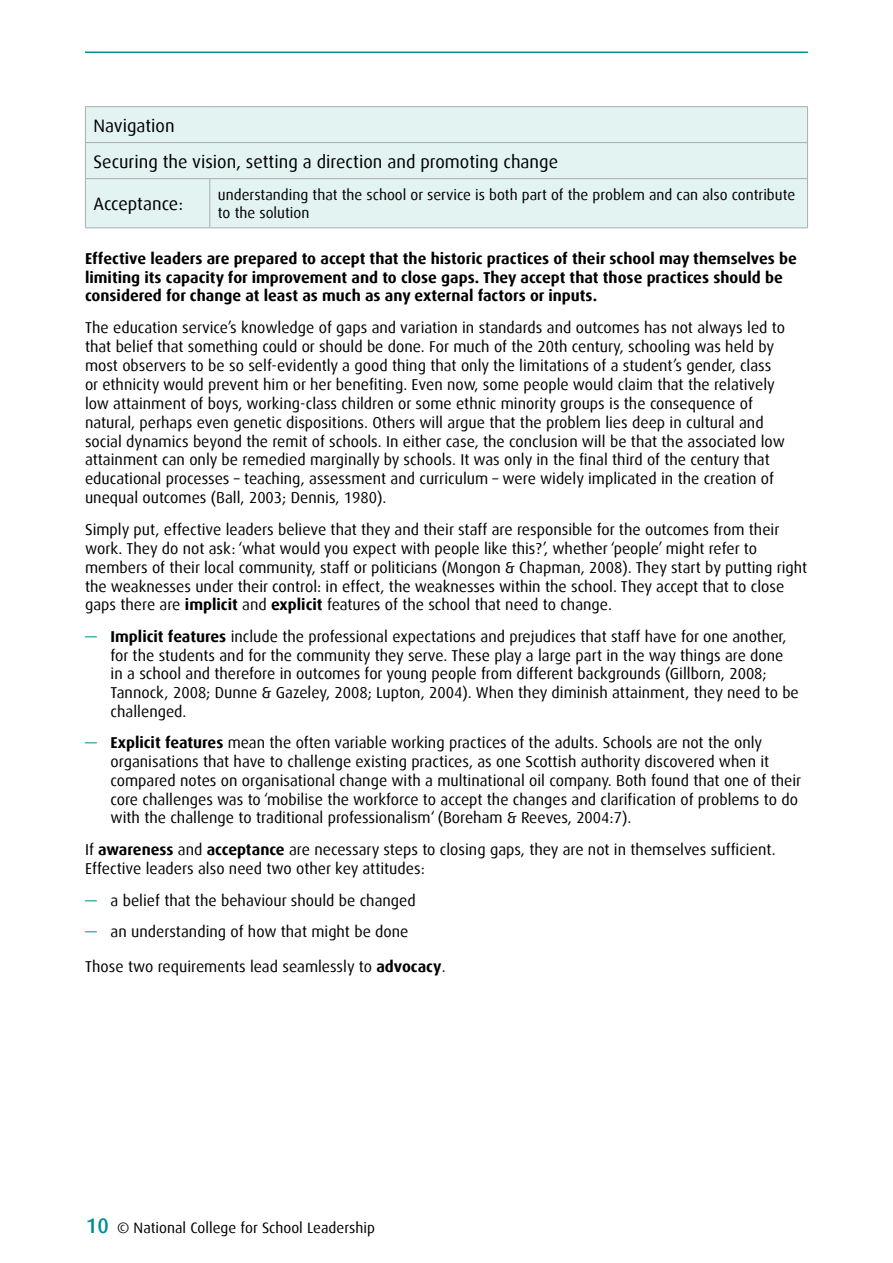
<style>
.page{position:relative;width:893px;height:1263px;background:#fff}
.page>*{position:absolute;margin:0;border:0;box-sizing:border-box;transform-origin:0 0}
.t1{font:18px/36px "Dax";color:#000}
.t2{font:15.75px/18.9px "Dax";color:#000}
.t3{font:700 15.75px/18.9px "Dax";color:#000}
.t4{font:15px/18px "Dax";color:#000}
.s1{font-weight:700}
.s2{color:#008c99}
.s3{font-weight:500;font-size:21px;color:#008c99}
</style>
<div class="page">
<hr style="left:85px;top:52px;width:723px;height:1px;background:#008c99">
<div style="left:86px;top:107px;width:721px;height:120px;background:#e3f3f2"></div>
<hr style="left:85px;top:106px;width:125px;height:1px;background:#abadb0">
<hr style="left:85px;top:107px;width:1px;height:35px;background:#abadb0">
<hr style="left:210px;top:106px;width:598px;height:1px;background:#abadb0">
<hr style="left:807px;top:107px;width:1px;height:35px;background:#abadb0">
<hr style="left:85px;top:142px;width:125px;height:1px;background:#abadb0">
<hr style="left:85px;top:143px;width:1px;height:35px;background:#abadb0">
<hr style="left:210px;top:142px;width:598px;height:1px;background:#abadb0">
<hr style="left:807px;top:143px;width:1px;height:35px;background:#abadb0">
<hr style="left:85px;top:178px;width:125px;height:1px;background:#abadb0">
<hr style="left:85px;top:179px;width:1px;height:48px;background:#abadb0">
<hr style="left:210px;top:178px;width:598px;height:1px;background:#abadb0">
<hr style="left:209px;top:179px;width:1px;height:48px;background:#abadb0">
<hr style="left:807px;top:179px;width:1px;height:48px;background:#abadb0">
<hr style="left:85px;top:227px;width:125px;height:1px;background:#abadb0">
<hr style="left:210px;top:227px;width:598px;height:1px;background:#abadb0">
<p class="t1" style="left:94px;top:108px;width:466px">Navigation<br>Securing the vision, setting a direction and promoting change</p>
<p class="t1" style="left:94px;top:186px;width:91px">Acceptance:</p>
<p class="t4" style="left:218px;top:186px;width:579px">understanding that the school or service is both part of the problem and can also contribute to the solution</p>
<p class="t3" style="left:85px;top:249px;width:713px">Effective leaders are prepared to accept that the historic practices of their school may themselves be limiting its capacity for improvement and to close gaps. They accept that those practices should be considered for change at least as much as any external factors or inputs.</p>
<p class="t2" style="left:85px;top:318px;width:702px">The education service’s knowledge of gaps and variation in standards and outcomes has not always led to that belief that something could or should be done. For much of the 20th century, schooling was held by most observers to be so self-evidently a good thing that only the limitations of a student’s gender, class or ethnicity would prevent him or her benefiting. Even now, some people would claim that the relatively low attainment of boys, working-class children or some ethnic minority groups is the consequence of natural, perhaps even genetic dispositions. Others will argue that the problem lies deep in cultural and social dynamics beyond the remit of schools. In either case, the conclusion will be that the associated low attainment can only be remedied marginally by schools. It was only in the final third of the century that educational processes – teaching, assessment and curriculum – were widely implicated in the creation of unequal outcomes (Ball, 2003; Dennis, 1980).</p>
<p class="t2" style="left:85px;top:520px;width:724px">Simply put, effective leaders believe that they and their staff are responsible for the outcomes from their work. They do not ask: ‘what would you expect with people like this?’, whether ‘people’ might refer to members of their local community, staff or politicians (Mongon &amp; Chapman, 2008). They start by putting right the weaknesses under their control: in effect, the weaknesses within the school. They accept that to close gaps there are <span class="s1">implicit</span> and <span class="s1">explicit</span> features of the school that need to change.</p>
<p class="t2" style="left:111px;top:627px;width:690px;text-indent:-26px"><span class="s2">—</span> <span class="s1">Implicit features</span> include the professional expectations and prejudices that staff have for one another, for the students and for the community they serve. These play a large part in the way things are done in a school and therefore in outcomes for young people from different backgrounds (Gillborn, 2008; Tannock, 2008; Dunne &amp; Gazeley, 2008; Lupton, 2004). When they diminish attainment, they need to be challenged.</p>
<p class="t2" style="left:111px;top:734px;width:692px;text-indent:-26px"><span class="s2">—</span> <span class="s1">Explicit features</span> mean the often variable working practices of the adults. Schools are not the only organisations that have to challenge existing practices, as one Scottish authority discovered when it compared notes on organisational change with a multinational oil company. Both found that one of their core challenges was to ‘mobilise the workforce to accept the changes and clarification of problems to do with the challenge to traditional professionalism‘ (Boreham &amp; Reeves, 2004:7).</p>
<p class="t2" style="left:85px;top:840px;width:692px">If <span class="s1">awareness</span> and <span class="s1">acceptance</span> are necessary steps to closing gaps, they are not in themselves sufficient.<br>Effective leaders also need two other key attitudes:</p>
<p class="t2" style="left:85px;top:891px;width:332px"><span class="s2">—</span> a belief that the behaviour should be changed</p>
<p class="t2" style="left:85px;top:922px;width:325px"><span class="s2">—</span> an understanding of how that might be done</p>
<p class="t2" style="left:85px;top:957px;width:362px">Those two requirements lead seamlessly to <span class="s1">advocacy</span>.</p>
<p class="t4" style="left:86px;top:1219px;width:291px"><span class="s3">10</span> © National College for School Leadership</p>
</div>
